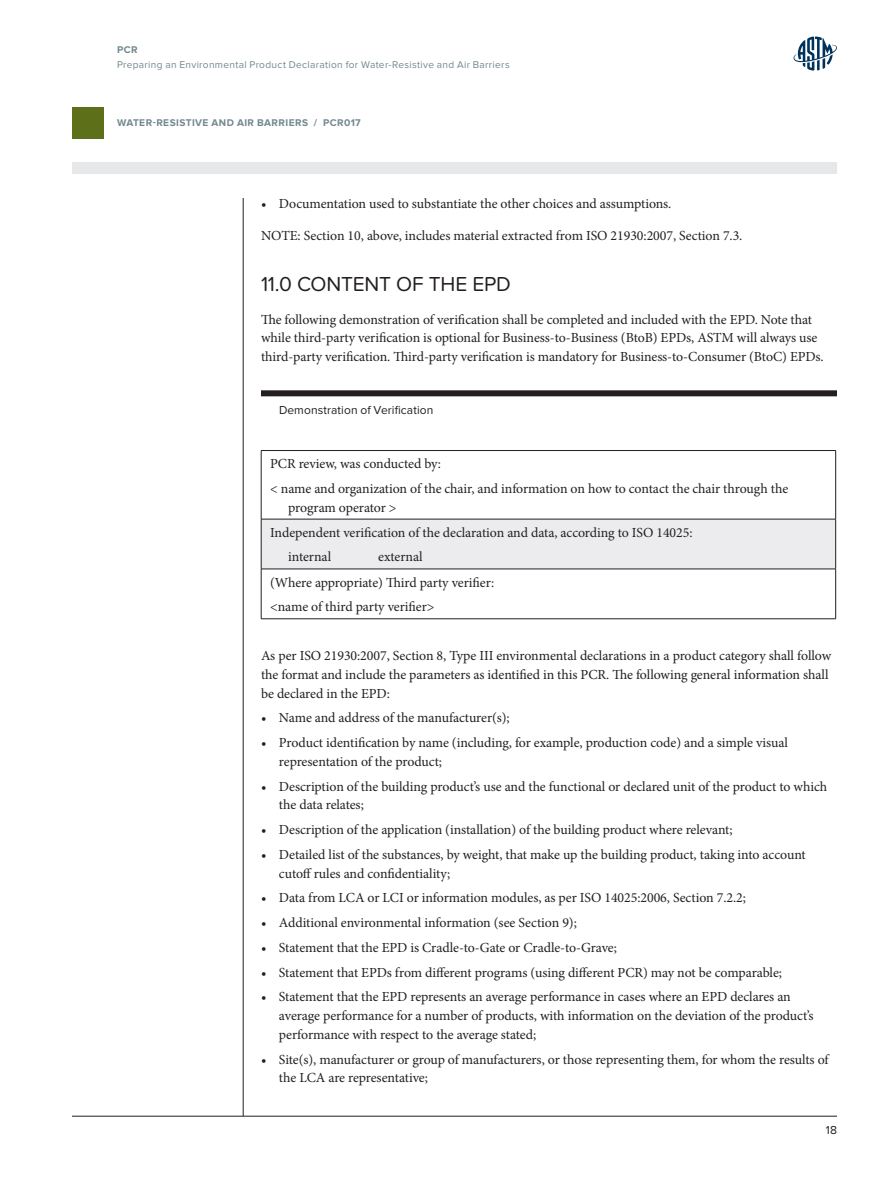
<style>
.page{position:relative;width:891px;height:1188px;background:#fff}
.page>*{position:absolute;margin:0;border:0;box-sizing:border-box;transform-origin:0 0}
.t1{font:21px "Proxima Nova Soft";letter-spacing:-.01em;color:#231f20}
.t2{font:13.8px/18.8px "Minion Pro";letter-spacing:-.005em;color:#231f20}
.t3{font:12px "Proxima Nova";letter-spacing:.005em;color:#231f20}
.t4{font:10.2px "Proxima Nova";letter-spacing:.03em;color:#738890}
.t5{font:700 10.2px "Proxima Nova";letter-spacing:.045em;color:#738890}
</style>
<div class="page">
<hr style="left:243px;top:198px;width:1px;height:918px;background:#231f20">
<div style="left:72px;top:162px;width:765px;height:12px;background:#e5e7e9"></div>
<hr style="left:72px;top:1116px;width:765px;height:1px;background:#231f20">
<div style="left:72px;top:107px;width:32px;height:32px;background:#5d6f19"></div>
<svg style="left:794px;top:37px;width:43px;height:34px"></svg>
<div style="left:261px;top:390px;width:576px;height:6px;background:#231f20"></div>
<div style="left:261px;top:519px;width:575px;height:50px;background:#ececee"></div>
<hr style="left:835px;top:451px;width:1px;height:68px;background:#231f20">
<hr style="left:835px;top:519px;width:1px;height:50px;background:#231f20">
<hr style="left:835px;top:569px;width:1px;height:50px;background:#231f20">
<hr style="left:261px;top:450px;width:575px;height:1px;background:#231f20">
<hr style="left:261px;top:451px;width:1px;height:68px;background:#231f20">
<hr style="left:261px;top:519px;width:575px;height:1px;background:#231f20">
<hr style="left:261px;top:519px;width:1px;height:50px;background:#231f20">
<hr style="left:261px;top:569px;width:575px;height:1px;background:#231f20">
<hr style="left:261px;top:569px;width:1px;height:50px;background:#231f20">
<hr style="left:261px;top:619px;width:575px;height:1px;background:#231f20">
<p class="t5" style="left:117px;top:44px;width:22px">PCR</p>
<p class="t4" style="left:117px;top:59px;width:394px">Preparing an Environmental Product Declaration for Water-Resistive and Air Barriers</p>
<p class="t5" style="left:117px;top:117px;width:245px">WATER-RESISTIVE AND AIR BARRIERS / PCR017</p>
<p class="t2" style="left:261px;top:194px;width:412px">• Documentation used to substantiate the other choices and assumptions.</p>
<p class="t2" style="left:261px;top:227px;width:483px">NOTE: Section 10, above, includes material extracted from ISO 21930:2007, Section 7.3.</p>
<h1 class="t1" style="left:261px;top:272px;width:251px">11.0 CONTENT OF THE EPD</h1>
<p class="t2" style="left:261px;top:310px;width:564px">The following demonstration of verification shall be completed and included with the EPD. Note that while third-party verification is optional for Business-to-Business (BtoB) EPDs, ASTM will always use third-party verification. Third-party verification is mandatory for Business-to-Consumer (BtoC) EPDs.</p>
<p class="t3" style="left:279px;top:403px;width:156px">Demonstration of Verification</p>
<p class="t2" style="left:270px;top:451px;width:520px;line-height:24.8px">PCR review, was conducted by:<br>&lt; name and organization of the chair, and information on how to contact the chair through the</p>
<p class="t2" style="left:288px;top:498px;width:110px">program operator &gt;</p>
<p class="t2" style="left:270px;top:523px;width:424px">Independent verification of the declaration and data, according to ISO 14025:</p>
<p class="t2" style="left:288px;top:548px;width:45px">internal</p>
<p class="t2" style="left:270px;top:545px;width:226px;line-height:24.9px;text-indent:108px">external<br>(Where appropriate) Third party verifier: &lt;name of third party verifier&gt;</p>
<p class="t2" style="left:261px;top:647px;width:572px">As per ISO 21930:2007, Section 8, Type III environmental declarations in a product category shall follow the format and include the parameters as identified in this PCR. The following general information shall be declared in the EPD:</p>
<p class="t2" style="left:261px;top:709px;width:250px">• Name and address of the manufacturer(s);</p>
<p class="t2" style="left:279px;top:734px;width:511px;text-indent:-18px">• Product identification by name (including, for example, production code) and a simple visual representation of the product;</p>
<p class="t2" style="left:279px;top:777px;width:550px;text-indent:-18px">• Description of the building product’s use and the functional or declared unit of the product to which the data relates;</p>
<p class="t2" style="left:261px;top:821px;width:473px">• Description of the application (installation) of the building product where relevant;</p>
<p class="t2" style="left:279px;top:845px;width:528px;text-indent:-18px">• Detailed list of the substances, by weight, that make up the building product, taking into account cutoff rules and confidentiality;</p>
<p class="t2" style="left:261px;top:889px;width:486px">• Data from LCA or LCI or information modules, as per ISO 14025:2006, Section 7.2.2;</p>
<p class="t2" style="left:261px;top:914px;width:317px">• Additional environmental information (see Section 9);</p>
<p class="t2" style="left:261px;top:938px;width:357px">• Statement that the EPD is Cradle-to-Gate or Cradle-to-Grave;</p>
<p class="t2" style="left:261px;top:963px;width:522px">• Statement that EPDs from different programs (using different PCR) may not be comparable;</p>
<p class="t2" style="left:279px;top:988px;width:536px;text-indent:-18px">• Statement that the EPD represents an average performance in cases where an EPD declares an average performance for a number of products, with information on the deviation of the product’s performance with respect to the average stated;</p>
<p class="t2" style="left:279px;top:1050px;width:551px;text-indent:-18px">• Site(s), manufacturer or group of manufacturers, or those representing them, for whom the results of the LCA are representative;</p>
<p class="t3" style="left:826px;top:1124px;width:13px">18</p>
</div>
